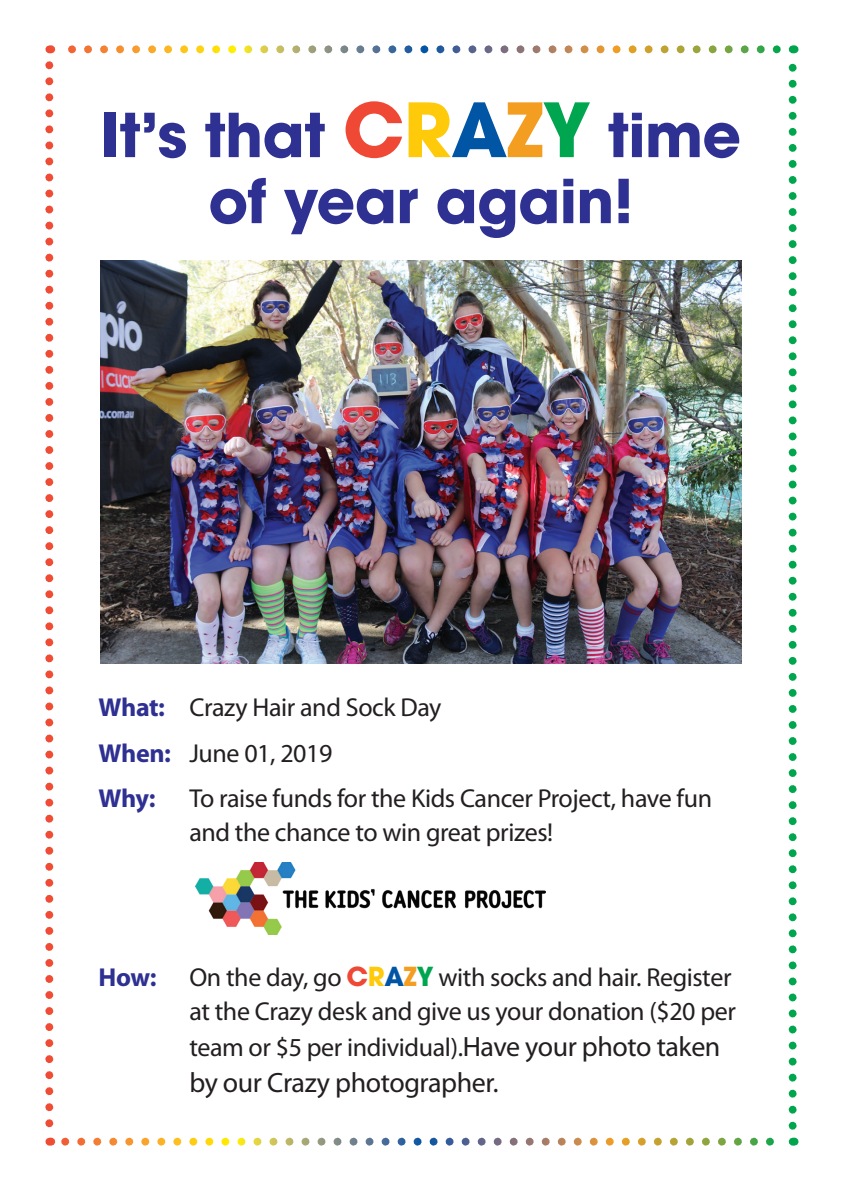
<style>
.page{position:relative;width:842px;height:1191px;background:#fff}
.page>*{position:absolute;margin:0;border:0;box-sizing:border-box;transform-origin:0 0}
.t1{font:700 60px/66px "Avant Garde";letter-spacing:-.01em;color:#2e3092;text-align:center}
.t2{font:28px "Myriad Pro";letter-spacing:-.015em;color:#231f20}
.t3{font:26px/45.4px "Myriad Pro";letter-spacing:-.015em;color:#231f20}
.t4{font:700 26px "Myriad Pro";color:#2e3092}
.s1{font-size:74px;color:#ef4835}
.s2{font-size:74px;color:#feca0a}
.s3{font-size:74px;color:#0155a5}
.s4{font-size:74px;color:#f39d21}
.s5{font-size:74px;color:#00a54f}
.s6{font-weight:700;color:#2e3092}
.s7{font-family:"Avant Garde";font-weight:700;color:#ef4835}
.s8{font-family:"Avant Garde";font-weight:700;color:#feca0a}
.s9{font-family:"Avant Garde";font-weight:700;color:#0155a5}
.s10{font-family:"Avant Garde";font-weight:700;color:#f39d21}
.s11{font-family:"Avant Garde";font-weight:700;color:#00a54f}
.s12{font-size:28px}
</style>
<div class="page">
<img style="left:65px;top:1137px;width:709px;height:8px">
<img style="left:68px;top:45px;width:709px;height:8px">
<svg style="left:45px;top:65px;width:8px;height:1080px"></svg>
<svg style="left:789px;top:45px;width:8px;height:1080px"></svg>
<img style="left:101px;top:261px;width:640px;height:402px">
<img style="left:195px;top:862px;width:350px;height:72px">
<h1 class="t1" style="left:101px;top:102px;width:642px">It’s that <span class="s1">C</span><span class="s2">R</span><span class="s3">A</span><span class="s4">Z</span><span class="s5">Y</span> time of year again!</h1>
<p class="t3" style="left:99px;top:685px;width:344px"><span class="s6">What:</span> Crazy Hair and Sock Day<br><span class="s6">When:</span> June 01, 2019<br><span class="s6">Why:</span></p>
<p class="t3" style="left:189px;top:782px;width:524px;line-height:34px">To raise funds for the Kids Cancer Project, have fun and the chance to win great prizes!</p>
<p class="t4" style="left:99px;top:960px;width:60px">How:</p>
<p class="t3" style="left:189px;top:960px;width:548px;line-height:35px">On the day, go <span class="s7">C</span><span class="s8">R</span><span class="s9">A</span><span class="s10">Z</span><span class="s11">Y</span> with socks and hair. Register at the Crazy desk and give us your donation ($20 per team or $5 per individual).<span class="s12">Have your photo taken</span></p>
<p class="t2" style="left:189px;top:1067px;width:311px">by our Crazy photographer.</p>
</div>
